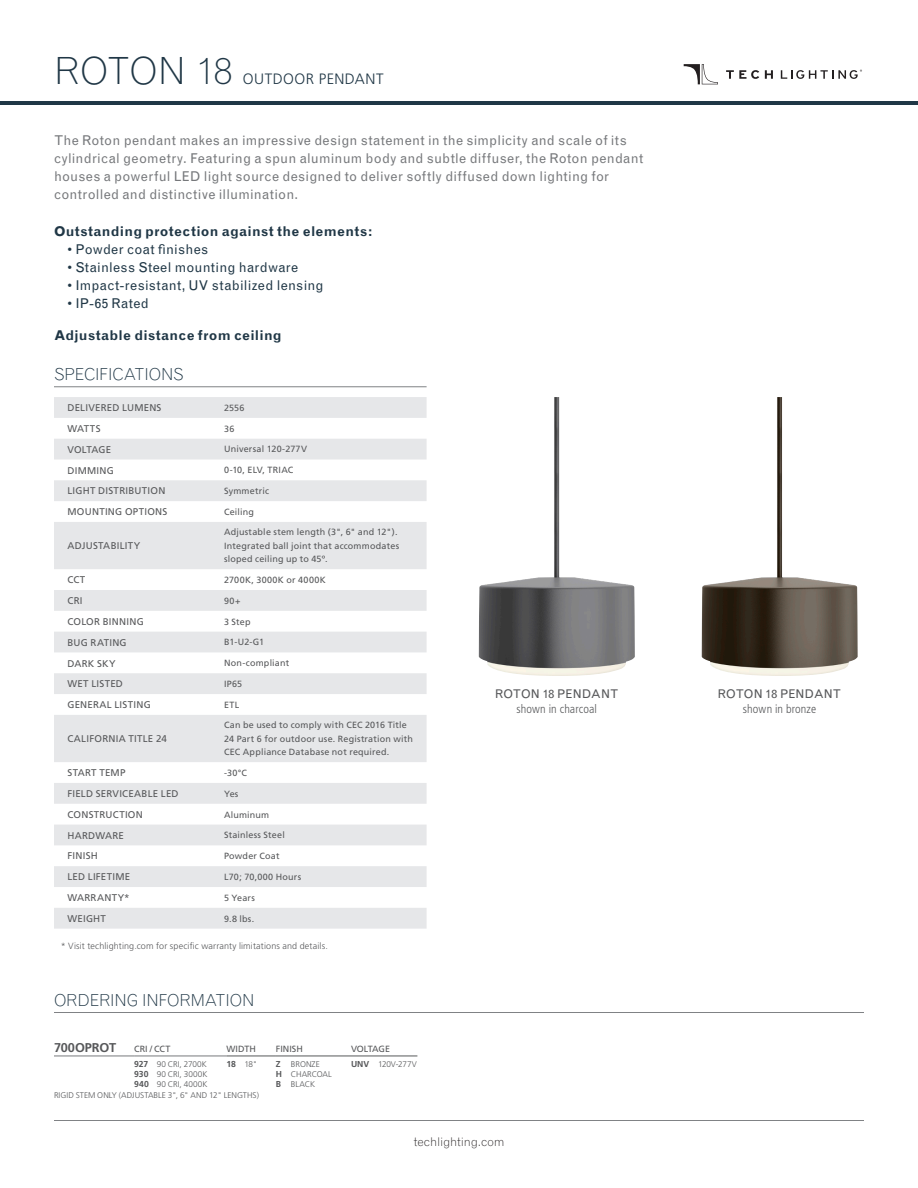
<style>
.page{position:relative;width:918px;height:1188px;background:#fff}
.page>*{position:absolute;margin:0;border:0;box-sizing:border-box;transform-origin:0 0}
.t1{font:300 37.5px "Grotesque";letter-spacing:-.015em;color:#203746}
.Spec_Header{font:300 16.5px "Grotesque";letter-spacing:-.015em;color:#203746}
.t2{font:300 15px "Frutiger";letter-spacing:.03em;color:#203746}
.Text_Block{font:13.5px/18px "Grotesque";letter-spacing:.015em;color:#76787b}
.Sub-bullet{font:13.5px "Grotesque";letter-spacing:.02em;color:#203746}
.Sub-bullet-2{font:700 13.5px "Grotesque";letter-spacing:.02em;color:#203746}
.Grid_-_Product_Opt{font:700 12.75px "Frutiger";letter-spacing:-.01em;color:#57585a}
.Image_Subhead{font:300 condensed 12px/14.4px "Frutiger";letter-spacing:.01em;color:#57585a;text-align:center}
.Image_Subhead-2{font:12px/14.4px "Grotesque";color:#57585a;text-align:center}
.t3{font:300 12px "Grotesque";letter-spacing:-.01em;color:#231f20}
.t4{font:9.75px "Frutiger";letter-spacing:.025em;color:#57585a}
.t5{font:9.75px "Frutiger";color:#57585a}
.SpecChart_-_Descript{font:9px/13.5px "Frutiger";letter-spacing:.02em;color:#57585a}
.t6{font:300 9px "Frutiger";letter-spacing:.015em;color:#57585a}
.Grid_-_Product_Opt-2{font:9px "Frutiger";color:#57585a}
.Grid_-_Product_Opt-3{font:9px "Frutiger";letter-spacing:-.02em;color:#57585a}
.Grid_-_Product_Opt-4{font:300 8.25px "Frutiger";letter-spacing:.005em;color:#57585a}
.Product_Options{font:300 8.25px "Frutiger";letter-spacing:.005em;color:#57585a}
.Grid_-_Product_Opt-5{font:300 8.25px "Frutiger";letter-spacing:-.015em;color:#57585a}
.s1{font-weight:700;font-size:8.7px}
.s2{font-family:"Grotesque";font-weight:400;font-stretch:normal}
.s3{font-family:"Frutiger";font-weight:300;font-stretch:condensed}
</style>
<div class="page">
<svg style="left:726px;top:70px;width:33px;height:9px"></svg>
<svg style="left:765px;top:70px;width:8px;height:9px"></svg>
<svg style="left:781px;top:70px;width:81px;height:9px"></svg>
<svg style="left:684px;top:64px;width:34px;height:20px"></svg>
<hr style="left:0;top:101px;width:918px;height:4px;background:#203746">
<hr style="left:54px;top:1120px;width:810px;height:1px;background:#808285">
<hr style="left:54px;top:387px;width:373px;height:1px;background:#808285">
<svg style="left:54px;top:397px;width:373px;height:532px;fill:#e6e7e9"></svg>
<hr style="left:54px;top:1056px;width:80px;height:1px;background:#787a7d">
<hr style="left:134px;top:1056px;width:92px;height:1px;background:#787a7d">
<hr style="left:226px;top:1056px;width:50px;height:1px;background:#57585a">
<hr style="left:276px;top:1056px;width:75px;height:1px;background:#57585a">
<hr style="left:351px;top:1056px;width:66px;height:1px;background:#57585a">
<hr style="left:54px;top:1012px;width:810px;height:1px;background:#808285">
<img style="left:478px;top:397px;width:157px;height:279px">
<img style="left:701px;top:397px;width:157px;height:279px">
<h1 class="t1" style="left:54px;top:48px;width:180px">ROTON 18</h1>
<h3 class="t2" style="left:243px;top:70px;width:142px">OUTDOOR PENDANT</h3>
<p class="Text_Block" style="left:54px;top:132px;width:591px">The Roton pendant makes an impressive design statement in the simplicity and scale of its cylindrical geometry. Featuring a spun aluminum body and subtle diffuser, the Roton pendant houses a powerful LED light source designed to deliver softly diffused down lighting for controlled and distinctive illumination.</p>
<p class="Sub-bullet-2" style="left:54px;top:224px;width:320px">Outstanding protection against the elements:</p>
<p class="Sub-bullet" style="left:68px;top:242px;width:142px">• Powder coat finishes</p>
<p class="Sub-bullet" style="left:68px;top:260px;width:232px">• Stainless Steel mounting hardware</p>
<p class="Sub-bullet" style="left:68px;top:278px;width:258px">• Impact-resistant, UV stabilized lensing</p>
<p class="Sub-bullet" style="left:68px;top:296px;width:83px">• IP-65 Rated</p>
<p class="Sub-bullet-2" style="left:54px;top:327px;width:229px">Adjustable distance from ceiling</p>
<p class="Spec_Header" style="left:54px;top:364px;width:131px">SPECIFICATIONS</p>
<p class="t4" style="left:68px;top:402px;width:96px">DELIVERED LUMENS</p>
<p class="SpecChart_-_Descript" style="left:224px;top:401px;width:22px">2556</p>
<p class="t4" style="left:68px;top:423px;width:35px">WATTS</p>
<p class="SpecChart_-_Descript" style="left:224px;top:422px;width:12px">36</p>
<p class="t5" style="left:68px;top:444px;width:45px">VOLTAGE</p>
<p class="SpecChart_-_Descript" style="left:224px;top:443px;width:84px">Universal 120-277V</p>
<p class="t4" style="left:68px;top:464px;width:48px">DIMMING</p>
<p class="SpecChart_-_Descript" style="left:224px;top:463px;width:71px">0-10, ELV, TRIAC</p>
<p class="t4" style="left:68px;top:485px;width:99px">LIGHT DISTRIBUTION</p>
<p class="SpecChart_-_Descript" style="left:224px;top:484px;width:47px">Symmetric</p>
<p class="t4" style="left:68px;top:506px;width:101px">MOUNTING OPTIONS</p>
<p class="SpecChart_-_Descript" style="left:224px;top:505px;width:31px">Ceiling</p>
<p class="t4" style="left:68px;top:540px;width:74px">ADJUSTABILITY</p>
<p class="SpecChart_-_Descript" style="left:224px;top:526px;width:177px">Adjustable stem length (3", 6" and 12").<br>Integrated ball joint that accommodates sloped ceiling up to 45º.</p>
<p class="t4" style="left:68px;top:574px;width:19px">CCT</p>
<p class="SpecChart_-_Descript" style="left:224px;top:573px;width:103px">2700K, 3000K or 4000K</p>
<p class="t4" style="left:68px;top:595px;width:17px">CRI</p>
<p class="SpecChart_-_Descript" style="left:224px;top:594px;width:18px">90+</p>
<p class="t4" style="left:68px;top:616px;width:78px">COLOR BINNING</p>
<p class="SpecChart_-_Descript" style="left:224px;top:615px;width:28px">3 Step</p>
<p class="t4" style="left:68px;top:637px;width:61px">BUG RATING</p>
<p class="SpecChart_-_Descript" style="left:224px;top:636px;width:42px">B1-U2-G1</p>
<p class="t4" style="left:68px;top:657px;width:50px">DARK SKY</p>
<p class="SpecChart_-_Descript" style="left:224px;top:656px;width:67px">Non-compliant</p>
<p class="t4" style="left:68px;top:678px;width:57px">WET LISTED</p>
<p class="SpecChart_-_Descript" style="left:224px;top:677px;width:20px">IP65</p>
<p class="t4" style="left:68px;top:699px;width:85px">GENERAL LISTING</p>
<p class="SpecChart_-_Descript" style="left:224px;top:698px;width:17px">ETL</p>
<p class="t4" style="left:68px;top:733px;width:101px">CALIFORNIA TITLE 24</p>
<p class="SpecChart_-_Descript" style="left:224px;top:719px;width:190px">Can be used to comply with CEC 2016 Title<br>24 Part 6 for outdoor use. Registration with<br>CEC Appliance Database not required.</p>
<p class="t4" style="left:68px;top:767px;width:60px">START TEMP</p>
<p class="SpecChart_-_Descript" style="left:224px;top:766px;width:25px">-30°C</p>
<p class="t4" style="left:68px;top:788px;width:113px">FIELD SERVICEABLE LED</p>
<p class="SpecChart_-_Descript" style="left:224px;top:787px;width:16px">Yes</p>
<p class="t4" style="left:68px;top:809px;width:77px">CONSTRUCTION</p>
<p class="SpecChart_-_Descript" style="left:224px;top:808px;width:47px">Aluminum</p>
<p class="t4" style="left:68px;top:830px;width:58px">HARDWARE</p>
<p class="SpecChart_-_Descript" style="left:224px;top:829px;width:62px">Stainless Steel</p>
<p class="t4" style="left:68px;top:850px;width:32px">FINISH</p>
<p class="SpecChart_-_Descript" style="left:224px;top:849px;width:57px">Powder Coat</p>
<p class="t4" style="left:68px;top:871px;width:64px">LED LIFETIME</p>
<p class="SpecChart_-_Descript" style="left:224px;top:870px;width:79px">L70; 70,000 Hours</p>
<p class="t4" style="left:68px;top:892px;width:64px">WARRANTY*</p>
<p class="SpecChart_-_Descript" style="left:224px;top:891px;width:32px">5 Years</p>
<p class="t4" style="left:68px;top:913px;width:40px">WEIGHT</p>
<p class="SpecChart_-_Descript" style="left:224px;top:912px;width:32px">9.8 lbs.</p>
<p class="t6" style="left:61px;top:941px;width:269px">* Visit techlighting.com for specific warranty limitations and details.</p>
<p class="Spec_Header" style="left:54px;top:990px;width:202px">ORDERING INFORMATION</p>
<p class="Grid_-_Product_Opt" style="left:54px;top:1040px;width:64px">700OPROT</p>
<p class="Grid_-_Product_Opt-2" style="left:134px;top:1044px;width:38px">CRI / CCT</p>
<p class="Grid_-_Product_Opt-2" style="left:226px;top:1044px;width:31px">WIDTH</p>
<p class="Grid_-_Product_Opt-2" style="left:276px;top:1044px;width:28px">FINISH</p>
<p class="Grid_-_Product_Opt-3" style="left:351px;top:1044px;width:41px">VOLTAGE</p>
<p class="Grid_-_Product_Opt-4" style="left:134px;top:1059px;width:74px"><span class="s1">927</span> 90 CRI, 2700K</p>
<p class="Grid_-_Product_Opt-4" style="left:134px;top:1069px;width:75px"><span class="s1">930</span> 90 CRI, 3000K</p>
<p class="Grid_-_Product_Opt-4" style="left:134px;top:1079px;width:75px"><span class="s1">940</span> 90 CRI, 4000K</p>
<p class="Grid_-_Product_Opt-4" style="left:226px;top:1059px;width:33px"><span class="s1">18</span> 18"</p>
<p class="Grid_-_Product_Opt-4" style="left:276px;top:1059px;width:45px"><span class="s1">Z</span> BRONZE</p>
<p class="Grid_-_Product_Opt-4" style="left:276px;top:1069px;width:57px"><span class="s1">H</span> CHARCOAL</p>
<p class="Grid_-_Product_Opt-4" style="left:276px;top:1079px;width:41px"><span class="s1">B</span> BLACK</p>
<p class="Grid_-_Product_Opt-5" style="left:351px;top:1059px;width:67px"><span class="s1">UNV</span> 120V-277V</p>
<p class="Product_Options" style="left:54px;top:1091px;width:207px">RIGID STEM ONLY (ADJUSTABLE 3", 6" AND 12" LENGTHS)</p>
<p class="Image_Subhead" style="left:495px;top:687px;width:125px"><span class="s2">ROTON 18 PENDANT </span>shown in charcoal</p>
<p class="Image_Subhead-2" style="left:718px;top:687px;width:125px">ROTON 18 PENDANT <span class="s3">shown in bronze</span></p>
<h3 class="t3" style="left:414px;top:1134px;width:92px">techlighting.com</h3>
</div>
